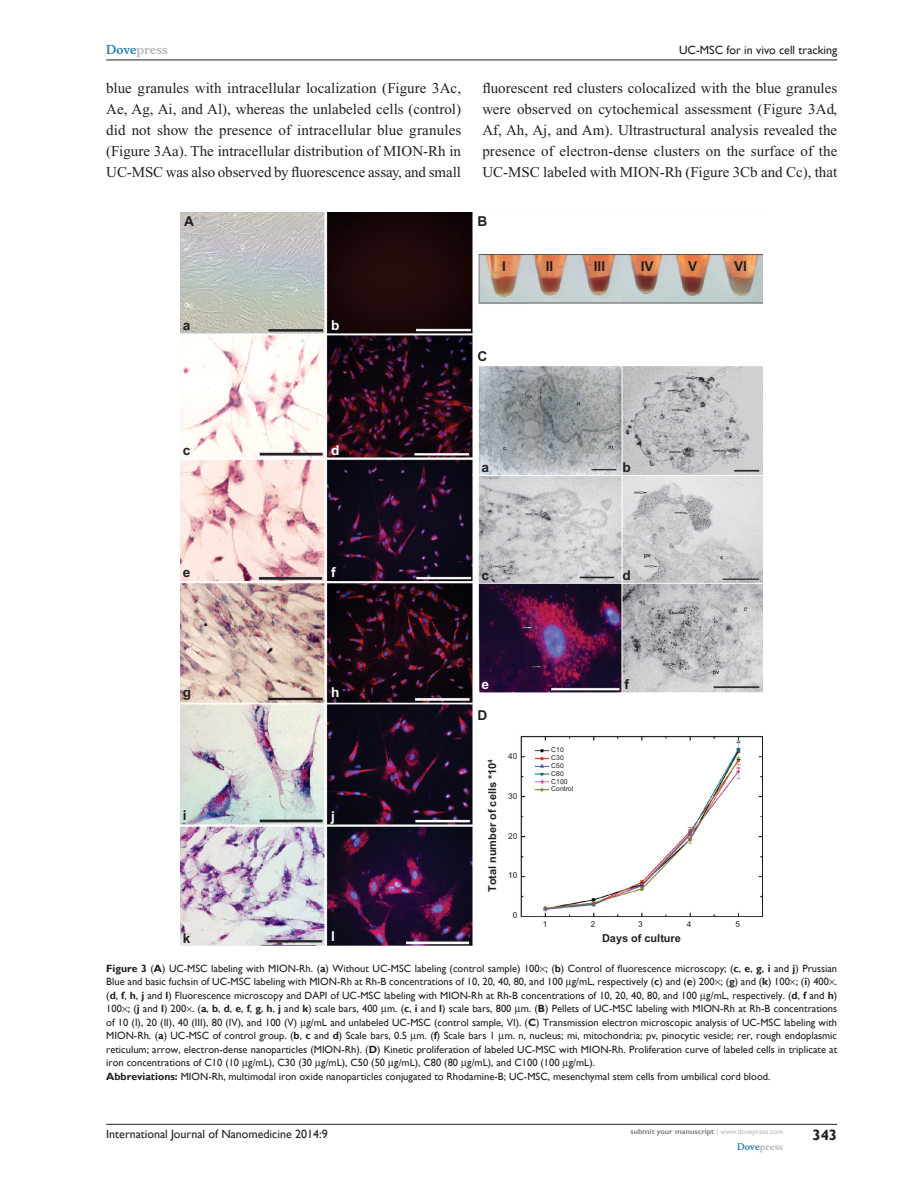
<style>
.page{position:relative;width:918px;height:1188px;background:#fff}
.page>*{position:absolute;margin:0;border:0;box-sizing:border-box;transform-origin:0 0}
.TxF{font:15px/21px "Times New Roman";color:#231f20;text-align:justify}
.t1{font:700 15px "Gill Sans";color:#231f20}
.t2{font:700 13.65px "Arial";color:#231f20}
.t3{font:700 13.65px "Arial";color:#fff}
.t4{font:12px "Gill Sans";color:#231f20}
.t5{font:700 12px "Musee";color:#b8b9bc}
.t6{font:700 10.95px "Arial";color:#231f20}
.FC{font:10.5px/13.5px "Gill Sans";color:#231f20;text-align:justify}
.TSNRI{font:10.5px "Gill Sans";color:#231f20}
.t7{font:700 9px "Musee";color:#b8b9bc}
.t8{font:8.25px "Arial";color:#231f20}
.t9{font:700 7.5px "Gill Sans";color:#808285}
.t10{font:6.9px/7.8px "Arial";color:#231f20}
.s1{color:#3485ae}
.s2{font-weight:700}
.s3{font-weight:400;color:#b8b9bc}
</style>
<div class="page">
<hr style="left:106px;top:1124px;width:731px;height:1px;background:#231f20">
<hr style="left:106px;top:60px;width:731px;height:1px;background:#231f20">
<img style="left:181px;top:213px;width:582px;height:732px">
<p class="t5" style="left:106px;top:43px;width:63px"><span class="s1">Dove</span>press</p>
<p class="t4" style="left:679px;top:43px;width:160px">UC-MSC for in vivo cell tracking</p>
<p class="TxF" style="left:106px;top:77px;width:357px">blue granules with intracellular localization (Figure 3Ac, Ae, Ag, Ai, and Al), whereas the unlabeled cells (control) did not show the presence of intracellular blue granules (Figure 3Aa). The intracellular distribution of MION-Rh in UC-MSC was also observed by fluorescence assay, and small</p>
<p class="TxF" style="left:482px;top:77px;width:357px">fluorescent red clusters colocalized with the blue granules were observed on cytochemical assessment (Figure 3Ad, Af, Ah, Aj, and Am). Ultrastructural analysis revealed the presence of electron-dense clusters on the surface of the UC-MSC labeled with MION-Rh (Figure 3Cb and Cc), that</p>
<p class="t2" style="left:184px;top:213px;width:11px">A</p>
<p class="t2" style="left:478px;top:213px;width:11px">B</p>
<p class="t2" style="left:183px;top:317px;width:9px">a</p>
<p class="t3" style="left:331px;top:317px;width:10px">b</p>
<p class="t2" style="left:183px;top:442px;width:9px">c</p>
<p class="t3" style="left:331px;top:442px;width:10px">d</p>
<p class="t2" style="left:183px;top:564px;width:9px">e</p>
<p class="t3" style="left:331px;top:564px;width:6px">f</p>
<p class="t2" style="left:183px;top:684px;width:10px">g</p>
<p class="t3" style="left:331px;top:684px;width:10px">h</p>
<p class="t2" style="left:183px;top:807px;width:5px">i</p>
<p class="t3" style="left:331px;top:808px;width:5px">j</p>
<p class="t2" style="left:183px;top:930px;width:9px">k</p>
<p class="t3" style="left:331px;top:928px;width:5px">l</p>
<p class="t2" style="left:502px;top:258px;width:5px">I</p>
<p class="t2" style="left:546px;top:258px;width:9px">II</p>
<p class="t2" style="left:594px;top:258px;width:13px">III</p>
<p class="t2" style="left:641px;top:258px;width:14px">IV</p>
<p class="t2" style="left:688px;top:258px;width:11px">V</p>
<p class="t2" style="left:734px;top:258px;width:14px">VI</p>
<p class="t2" style="left:478px;top:348px;width:11px">C</p>
<p class="t2" style="left:481px;top:459px;width:9px">a</p>
<p class="t2" style="left:622px;top:459px;width:10px">b</p>
<p class="t2" style="left:481px;top:567px;width:9px">c</p>
<p class="t2" style="left:622px;top:567px;width:10px">d</p>
<p class="t3" style="left:481px;top:676px;width:9px">e</p>
<p class="t2" style="left:624px;top:676px;width:6px">f</p>
<p class="t2" style="left:478px;top:707px;width:11px">D</p>
<p class="t6" style="left:486px;top:892px;width:134px;rotate:-90deg">Total number of cells *10<sup>4</sup></p>
<p class="t8" style="left:508px;top:751px;width:11px">40</p>
<p class="t10" style="left:551px;top:746px;width:23px">C10<br>C30<br>C50<br>C80<br>C100<br>Control</p>
<p class="t8" style="left:508px;top:791px;width:11px">30</p>
<p class="t8" style="left:508px;top:831px;width:11px">20</p>
<p class="t8" style="left:508px;top:871px;width:11px">10</p>
<p class="t8" style="left:513px;top:911px;width:6px">0</p>
<p class="t8" style="left:543px;top:919px;width:6px">1</p>
<p class="t8" style="left:591px;top:919px;width:6px">2</p>
<p class="t8" style="left:638px;top:919px;width:6px">3</p>
<p class="t6" style="left:602px;top:931px;width:80px">Days of culture</p>
<p class="t8" style="left:687px;top:919px;width:6px">4</p>
<p class="t8" style="left:735px;top:919px;width:6px">5</p>
<p class="FC" style="left:106px;top:961px;width:732px"><span class="s2">Figure 3</span> (<span class="s2">A</span>) UC-MSC labeling with MION-Rh. (<span class="s2">a</span>) Without UC-MSC labeling (control sample) 100 ; (<span class="s2">b</span>) Control of fluorescence microscopy; (<span class="s2">c</span>, <span class="s2">e</span>, <span class="s2">g</span>, <span class="s2">i</span> and <span class="s2">j</span>) Prussian Blue and basic fuchsin of UC-MSC labeling with MION-Rh at Rh-B concentrations of 10, 20, 40, 80, and 100 g/mL, respectively (<span class="s2">c</span>) and (<span class="s2">e</span>) 200 ; (<span class="s2">g</span>) and (<span class="s2">k</span>) 100 ; (<span class="s2">i</span>) 400 . (<span class="s2">d</span>, <span class="s2">f</span>, <span class="s2">h</span>, <span class="s2">j</span> and <span class="s2">l</span>) Fluorescence microscopy and DAPI of UC-MSC labeling with MION-Rh at Rh-B concentrations of 10, 20, 40, 80, and 100 g/mL, respectively. (<span class="s2">d</span>, <span class="s2">f</span> and <span class="s2">h</span>)<br>100 ; (<span class="s2">j</span> and <span class="s2">l</span>) 200 . (<span class="s2">a</span>, <span class="s2">b</span>, <span class="s2">d</span>, <span class="s2">e</span>, <span class="s2">f</span>, <span class="s2">g</span>, <span class="s2">h</span>, <span class="s2">j</span> and <span class="s2">k</span>) scale bars, 400 m. (<span class="s2">c</span>, <span class="s2">i</span> and <span class="s2">l</span>) scale bars, 800 m. (<span class="s2">B</span>) Pellets of UC-MSC labeling with MION-Rh at Rh-B concentrations of 10 (I), 20 (II), 40 (III), 80 (IV), and 100 (V) g/mL and unlabeled UC-MSC (control sample, VI). (<span class="s2">C</span>) Transmission electron microscopic analysis of UC-MSC labeling with MION-Rh. (<span class="s2">a</span>) UC-MSC of control group. (<span class="s2">b</span>, <span class="s2">c</span> and <span class="s2">d</span>) Scale bars, 0.5 m. (<span class="s2">f</span>) Scale bars 1 m. n, nucleus; mi, mitochondria; pv, pinocytic vesicle; rer, rough endoplasmic reticulum; arrow, electron-dense nanoparticles (MION-Rh). (<span class="s2">D</span>) Kinetic proliferation of labeled UC-MSC with MION-Rh. Proliferation curve of labeled cells in triplicate at iron concentrations of C10 (10 g/mL), C30 (30 g/mL), C50 (50 g/mL), C80 (80 g/mL), and C100 (100 g/mL).</p>
<p class="TSNRI" style="left:106px;top:1070px;width:666px"><span class="s2">Abbreviations:</span> MION-Rh, multimodal iron oxide nanoparticles conjugated to Rhodamine-B; UC-MSC, mesenchymal stem cells from umbilical cord blood.</p>
<p class="t4" style="left:106px;top:1127px;width:223px">International Journal of Nanomedicine 2014:9</p>
<p class="t9" style="left:631px;top:1127px;width:154px">submit your manuscript <span class="s3">| www.dovepress.com</span></p>
<p class="t7" style="left:737px;top:1141px;width:48px"><span class="s1">Dove</span>press</p>
<h1 class="t1" style="left:812px;top:1126px;width:26px">343</h1>
</div>
